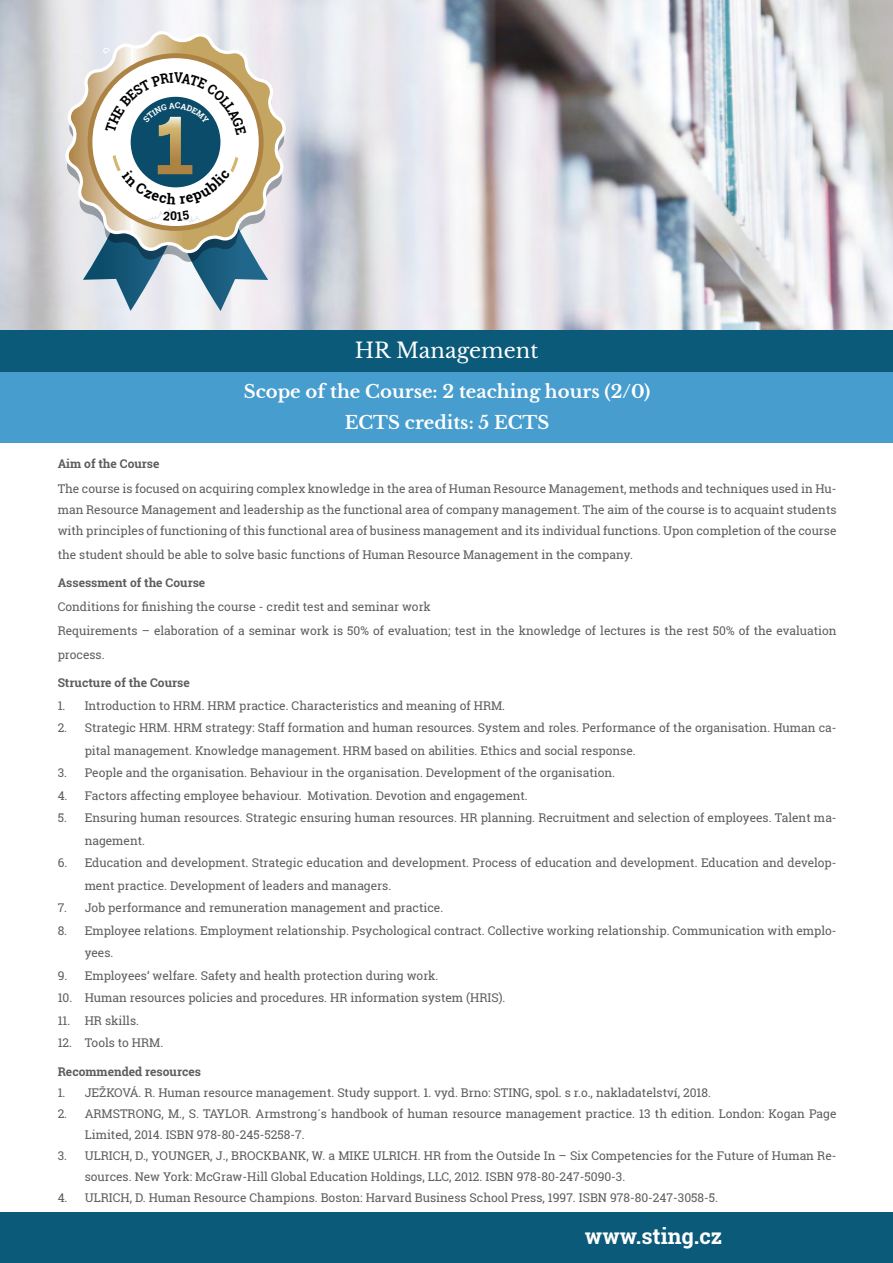
<style>
.page{position:relative;width:893px;height:1263px;background:#fff}
.page>*{position:absolute;margin:0;border:0;box-sizing:border-box;transform-origin:0 0}
.t1{font:700 21.75px "Roboto Slab";color:#fff}
.t2{font:21px "Libre Baskerville";color:#fff}
.t3{font:700 18px/30.2px "Libre Baskerville";color:#fff;text-align:center}
.t4{font:12px/21px "Roboto Slab";color:#5f5c5c}
.t5{font:700 12px "Roboto Slab";color:#5f5c5c}
</style>
<div class="page">
<div style="left:0;top:357px;width:893px;height:86px;background:#469dce"></div>
<div style="left:0;top:329px;width:893px;height:43px;background:#0b5a79"></div>
<div style="left:0;top:1213px;width:893px;height:50px;background:#0b5a79"></div>
<img style="left:0;top:0;width:893px;height:329px">
<svg style="left:64px;top:31px;width:223px;height:222px;background:#e3ddd7"></svg>
<svg style="left:83px;top:48px;width:185px;height:263px"></svg>
<h2 class="t2" style="left:355px;top:338px;width:185px">HR Management</h2>
<h3 class="t3" style="left:244px;top:377px;width:408px">Scope of the Course: 2 teaching hours (2/0)<br>ECTS credits: 5 ECTS</h3>
<p class="t5" style="left:58px;top:455px;width:103px">Aim of the Course</p>
<p class="t4" style="left:58px;top:478px;width:780px;text-align:justify">The course is focused on acquiring complex knowledge in the area of Human Resource Management, methods and techniques used in Hu&shy;man Resource Management and leadership as the functional area of company management. The aim of the course is to acquaint students with principles of functioning of this functional area of business management and its individual functions. Upon completion of the course</p>
<p class="t4" style="left:58px;top:544px;width:577px">the student should be able to solve basic functions of Human Resource Management in the company.</p>
<p class="t5" style="left:58px;top:574px;width:149px">Assessment of the Course</p>
<p class="t4" style="left:58px;top:595px;width:780px;line-height:24px">Conditions for finishing the course - credit test and seminar work<br>Requirements – elaboration of a seminar work is 50% of evaluation; test in the knowledge of lectures is the rest 50% of the evaluation process.</p>
<p class="t5" style="left:58px;top:675px;width:134px">Structure of the Course</p>
<p class="t4" style="left:58px;top:695px;width:449px">1. Introduction to HRM. HRM practice. Characteristics and meaning of HRM.</p>
<p class="t4" style="left:85px;top:717px;width:753px;line-height:22.5px;text-indent:-27px">2. Strategic HRM. HRM strategy: Staff formation and human resources. System and roles. Performance of the organisation. Human ca&shy;pital management. Knowledge management. HRM based on abilities. Ethics and social response.</p>
<p class="t4" style="left:58px;top:762px;width:559px">3. People and the organisation. Behaviour in the organisation. Development of the organisation.</p>
<p class="t4" style="left:58px;top:785px;width:472px">4. Factors affecting employee behaviour. Motivation. Devotion and engagement.</p>
<p class="t4" style="left:85px;top:807px;width:753px;line-height:22.5px;text-indent:-27px">5. Ensuring human resources. Strategic ensuring human resources. HR planning. Recruitment and selection of employees. Talent ma&shy;nagement.</p>
<p class="t4" style="left:85px;top:852px;width:753px;line-height:22.5px;text-indent:-27px">6. Education and development. Strategic education and development. Process of education and development. Education and develop&shy;ment practice. Development of leaders and managers.</p>
<p class="t4" style="left:58px;top:897px;width:387px">7. Job performance and remuneration management and practice.</p>
<p class="t4" style="left:85px;top:919px;width:753px;line-height:22.5px;text-indent:-27px">8. Employee relations. Employment relationship. Psychological contract. Collective working relationship. Communication with emplo&shy;yees.</p>
<p class="t4" style="left:58px;top:965px;width:382px">9. Employees‘ welfare. Safety and health protection during work.</p>
<p class="t4" style="left:58px;top:987px;width:449px">10. Human resources policies and procedures. HR information system (HRIS).</p>
<p class="t4" style="left:58px;top:1010px;width:83px">11. HR skills.</p>
<p class="t4" style="left:58px;top:1032px;width:107px">12. Tools to HRM.</p>
<p class="t5" style="left:58px;top:1063px;width:145px">Recommended resources</p>
<p class="t4" style="left:58px;top:1082px;width:655px">1. JEŽKOVÁ. R. Human resource management. Study support. 1. vyd. Brno: STING, spol. s r.o., nakladatelství, 2018.</p>
<p class="t4" style="left:85px;top:1103px;width:753px;text-indent:-27px">2. ARMSTRONG, M., S. TAYLOR. Armstrong´s handbook of human resource management practice. 13 th edition. London: Kogan Page<br>Limited, 2014. ISBN 978-80-245-5258-7.</p>
<p class="t4" style="left:85px;top:1145px;width:753px;text-indent:-27px">3. ULRICH, D., YOUNGER, J., BROCKBANK, W. a MIKE ULRICH. HR from the Outside In – Six Competencies for the Future of Human Re&shy;sources. New York: McGraw-Hill Global Education Holdings, LLC, 2012. ISBN 978-80-247-5090-3.</p>
<p class="t4" style="left:58px;top:1187px;width:662px">4. ULRICH, D. Human Resource Champions. Boston: Harvard Business School Press, 1997. ISBN 978-80-247-3058-5.</p>
<h1 class="t1" style="left:585px;top:1222px;width:139px">www.sting.cz</h1>
</div>
